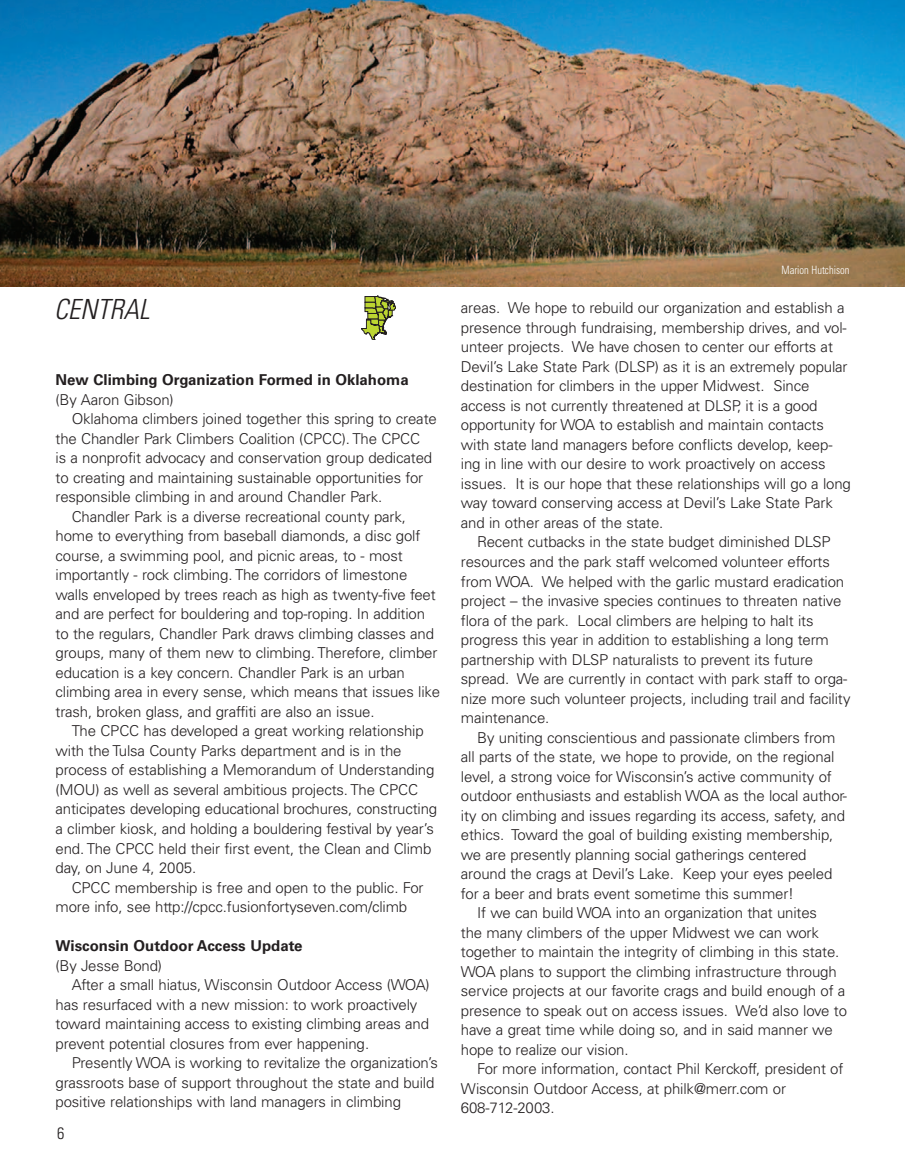
<style>
.page{position:relative;width:905px;height:1175px;background:#fff}
.page>*{position:absolute;margin:0;border:0;box-sizing:border-box;transform-origin:0 0}
.t1{font:italic 300 condensed 27.75px "Univers LT Std";color:#231f20}
.t2{font:300 condensed 16.5px "Univers LT Std";color:#231f20}
.t3{font:300 15px/19.5px "Univers LT Std";letter-spacing:-.01em;color:#231f20}
.t4{font:700 15px "Univers LT Std";color:#231f20}
.t5{font:300 condensed 11.4px "Univers LT Std";color:#fff;scale:.92 1}
</style>
<div class="page">
<svg style="left:361px;top:296px;width:34px;height:44px"></svg>
<img style="left:0;top:0;width:904px;height:286px">
<h1 class="t1" style="left:54px;top:292px;width:97px">CENTRAL</h1>
<p class="t4" style="left:56px;top:371px;width:355px">New Climbing Organization Formed in Oklahoma</p>
<p class="t3" style="left:56px;top:390px;width:120px">(By Aaron Gibson)</p>
<p class="t3" style="left:72px;top:409px;width:366px">Oklahoma climbers joined together this spring to create</p>
<p class="t3" style="left:56px;top:429px;width:366px">the Chandler Park Climbers Coalition (CPCC). The CPCC</p>
<p class="t3" style="left:56px;top:448px;width:378px">is a nonprofit advocacy and conservation group dedicated</p>
<p class="t3" style="left:56px;top:468px;width:369px">to creating and maintaining sustainable opportunities for</p>
<p class="t3" style="left:56px;top:487px;width:328px">responsible climbing in and around Chandler Park.</p>
<p class="t3" style="left:72px;top:507px;width:336px">Chandler Park is a diverse recreational county park,</p>
<p class="t3" style="left:56px;top:526px;width:366px">home to everything from baseball diamonds, a disc golf</p>
<p class="t3" style="left:56px;top:546px;width:349px">course, a swimming pool, and picnic areas, to - most</p>
<p class="t3" style="left:56px;top:565px;width:353px">importantly - rock climbing. The corridors of limestone</p>
<p class="t3" style="left:56px;top:585px;width:381px">walls enveloped by trees reach as high as twenty-five feet</p>
<p class="t3" style="left:56px;top:604px;width:371px">and are perfect for bouldering and top-roping. In addition</p>
<p class="t3" style="left:56px;top:624px;width:380px">to the regulars, Chandler Park draws climbing classes and</p>
<p class="t3" style="left:56px;top:643px;width:383px">groups, many of them new to climbing. Therefore, climber</p>
<p class="t3" style="left:56px;top:663px;width:351px">education is a key concern. Chandler Park is an urban</p>
<p class="t3" style="left:56px;top:682px;width:386px">climbing area in every sense, which means that issues like</p>
<p class="t3" style="left:56px;top:702px;width:320px">trash, broken glass, and graffiti are also an issue.</p>
<p class="t3" style="left:72px;top:721px;width:353px">The CPCC has developed a great working relationship</p>
<p class="t3" style="left:56px;top:741px;width:347px">with the Tulsa County Parks department and is in the</p>
<p class="t3" style="left:56px;top:760px;width:380px">process of establishing a Memorandum of Understanding</p>
<p class="t3" style="left:56px;top:780px;width:364px">(MOU) as well as several ambitious projects. The CPCC</p>
<p class="t3" style="left:56px;top:799px;width:383px">anticipates developing educational brochures, constructing</p>
<p class="t3" style="left:56px;top:819px;width:380px">a climber kiosk, and holding a bouldering festival by year’s</p>
<p class="t3" style="left:56px;top:838px;width:377px">end. The CPCC held their first event, the Clean and Climb</p>
<p class="t3" style="left:56px;top:858px;width:142px">day, on June 4, 2005.</p>
<p class="t3" style="left:72px;top:877px;width:353px">CPCC membership is free and open to the public. For</p>
<p class="t3" style="left:56px;top:897px;width:353px">more info, see http://cpcc.fusionfortyseven.com/climb</p>
<p class="t4" style="left:56px;top:937px;width:248px">Wisconsin Outdoor Access Update</p>
<p class="t3" style="left:56px;top:955px;width:108px">(By Jesse Bond)</p>
<p class="t3" style="left:72px;top:975px;width:359px">After a small hiatus, Wisconsin Outdoor Access (WOA)</p>
<p class="t3" style="left:56px;top:994px;width:363px">has resurfaced with a new mission: to work proactively</p>
<p class="t3" style="left:56px;top:1014px;width:375px">toward maintaining access to existing climbing areas and</p>
<p class="t3" style="left:56px;top:1033px;width:315px">prevent potential closures from ever happening.</p>
<p class="t3" style="left:72px;top:1053px;width:368px">Presently WOA is working to revitalize the organization’s</p>
<p class="t3" style="left:56px;top:1072px;width:380px">grassroots base of support throughout the state and build</p>
<p class="t3" style="left:56px;top:1092px;width:347px">positive relationships with land managers in climbing</p>
<p class="t2" style="left:57px;top:1123px;width:9px">6</p>
<p class="t5" style="left:781px;top:263px;width:75px">Marion Hutchison</p>
<p class="t3" style="left:461px;top:298px;width:391px">areas. We hope to rebuild our organization and establish a presence through fundraising, membership drives, and vol&shy;unteer projects. We have chosen to center our efforts at Devil’s Lake State Park (DLSP) as it is an extremely popular destination for climbers in the upper Midwest. Since access is not currently threatened at DLSP, it is a good opportunity for WOA to establish and maintain contacts with state land managers before conflicts develop, keep&shy;ing in line with our desire to work proactively on access issues. It is our hope that these relationships will go a long way toward conserving access at Devil’s Lake State Park and in other areas of the state.</p>
<p class="t3" style="left:461px;top:532px;width:391px;text-indent:16px">Recent cutbacks in the state budget diminished DLSP resources and the park staff welcomed volunteer efforts from WOA. We helped with the garlic mustard eradication project – the invasive species continues to threaten native flora of the park. Local climbers are helping to halt its progress this year in addition to establishing a long term partnership with DLSP naturalists to prevent its future spread. We are currently in contact with park staff to orga&shy;nize more such volunteer projects, including trail and facility maintenance.</p>
<p class="t3" style="left:477px;top:727px;width:360px">By uniting conscientious and passionate climbers from</p>
<p class="t3" style="left:461px;top:747px;width:375px">all parts of the state, we hope to provide, on the regional</p>
<p class="t3" style="left:461px;top:766px;width:372px">level, a strong voice for Wisconsin’s active community of</p>
<p class="t3" style="left:461px;top:786px;width:387px">outdoor enthusiasts and establish WOA as the local author-</p>
<p class="t3" style="left:461px;top:805px;width:385px">ity on climbing and issues regarding its access, safety, and</p>
<p class="t3" style="left:461px;top:825px;width:374px">ethics. Toward the goal of building existing membership,</p>
<p class="t3" style="left:461px;top:844px;width:347px">we are presently planning social gatherings centered</p>
<p class="t3" style="left:461px;top:864px;width:373px">around the crags at Devil’s Lake. Keep your eyes peeled</p>
<p class="t3" style="left:461px;top:883px;width:334px">for a beer and brats event sometime this summer!</p>
<p class="t3" style="left:477px;top:903px;width:341px">If we can build WOA into an organization that unites</p>
<p class="t3" style="left:461px;top:922px;width:359px">the many climbers of the upper Midwest we can work</p>
<p class="t3" style="left:461px;top:942px;width:380px">together to maintain the integrity of climbing in this state.</p>
<p class="t3" style="left:461px;top:961px;width:377px">WOA plans to support the climbing infrastructure through</p>
<p class="t3" style="left:461px;top:981px;width:386px">service projects at our favorite crags and build enough of a</p>
<p class="t3" style="left:461px;top:1000px;width:387px">presence to speak out on access issues. We’d also love to</p>
<p class="t3" style="left:461px;top:1020px;width:373px">have a great time while doing so, and in said manner we</p>
<p class="t3" style="left:461px;top:1039px;width:169px">hope to realize our vision.</p>
<p class="t3" style="left:477px;top:1059px;width:368px">For more information, contact Phil Kerckoff, president of</p>
<p class="t3" style="left:461px;top:1078px;width:326px">Wisconsin Outdoor Access, at philk@merr.com or</p>
<p class="t3" style="left:461px;top:1098px;width:95px">608-712-2003.</p>
</div>
